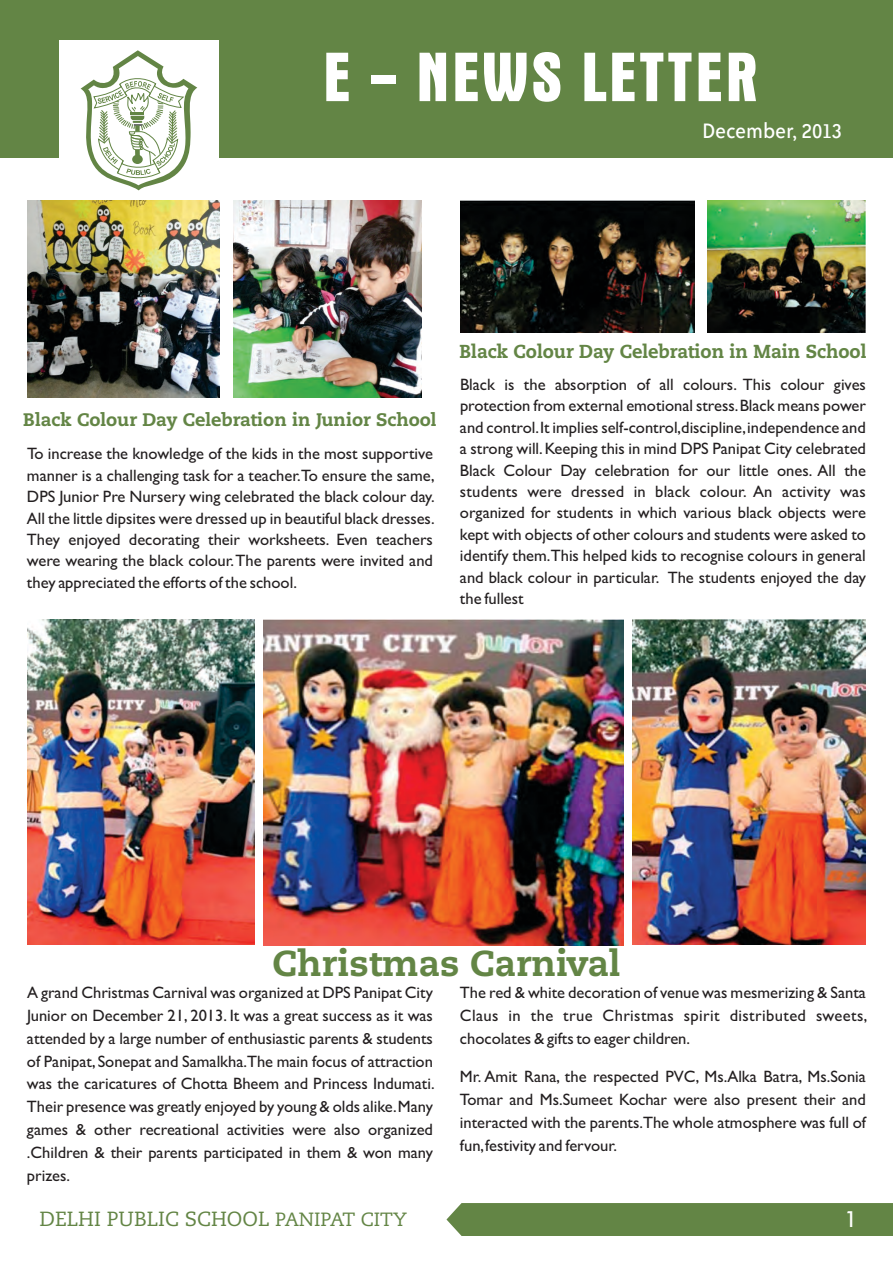
<style>
.page{position:relative;width:893px;height:1263px;background:#fff}
.page>*{position:absolute;margin:0;border:0;box-sizing:border-box;transform-origin:0 0}
.t1{font:700 condensed 70.8px "Aurora BT";letter-spacing:.04em;color:#fff}
.t2{font:800 36px "Caecilia LT Std";color:#638545}
.t3{font:24px "Bailey Sans ITCTT Book";color:#fff}
.t4{font:22.5px "Bahamas";color:#fff}
.t5{font:20.4px "Caecilia LT Std";color:#638545}
.t6{font:800 18.75px "Caecilia LT Std";color:#638545}
.t7{font:800 18.15px "Caecilia LT Std";color:#638545}
.t8{font:16.5px/21.5px "Gill Sans";color:#231f20;text-align:justify}
.s1{font-size:19.2px}
</style>
<div class="page">
<div style="left:0;top:0;width:893px;height:158px;background:#638545"></div>
<div style="left:446px;top:1203px;width:447px;height:33px;background:#638545"></div>
<div style="left:59px;top:40px;width:160px;height:134px;background:#fff"></div>
<svg style="left:81px;top:50px;width:116px;height:140px"></svg>
<img style="left:27px;top:201px;width:193px;height:197px">
<img style="left:233px;top:201px;width:188px;height:197px">
<img style="left:460px;top:201px;width:235px;height:131px">
<img style="left:707px;top:201px;width:159px;height:131px">
<img style="left:264px;top:620px;width:359px;height:325px">
<img style="left:27px;top:620px;width:227px;height:325px">
<img style="left:632px;top:619px;width:234px;height:326px">
<h1 class="t1" style="left:323px;top:47px;width:436px">E - NEWS LETTER</h1>
<h3 class="t3" style="left:702px;top:118px;width:142px">December, 2013</h3>
<p class="t7" style="left:23px;top:412px;width:415px">Black Colour Day Celebration in Junior School</p>
<p class="t8" style="left:27px;top:445px;width:409px">To increase the knowledge of the kids in the most supportive manner is a challenging task for a teacher.To ensure the same, DPS Junior Pre Nursery wing celebrated the black colour day.<br>All the little dipsites were dressed up in beautiful black dresses.<br>They enjoyed decorating their worksheets. Even teachers were wearing the black colour. The parents were invited and they appreciated the efforts of the school.</p>
<p class="t6" style="left:459px;top:344px;width:408px">Black Colour Day Celebration in Main School</p>
<p class="t8" style="left:460px;top:375px;width:408px">Black is the absorption of all colours. This colour gives protection from external emotional stress. Black means power and control. It implies self-control,discipline, independence and a strong will. Keeping this in mind DPS Panipat City celebrated Black Colour Day celebration for our little ones. All the students were dressed in black colour. An activity was organized for students in which various black objects were kept with objects of other colours and students were asked to identify them.This helped kids to recognise colours in general and black colour in particular. The students enjoyed the day the fullest</p>
<h2 class="t2" style="left:272px;top:949px;width:349px">Christmas Carnival</h2>
<p class="t8" style="left:27px;top:982px;width:409px;line-height:23px">A grand Christmas Carnival was organized at DPS Panipat City Junior on December 21, 2013. It was a great success as it was attended by a large number of enthusiastic parents &amp; students of Panipat, Sonepat and Samalkha.The main focus of attraction was the caricatures of Chotta Bheem and Princess Indumati.<br>Their presence was greatly enjoyed by young &amp; olds alike. Many games &amp; other recreational activities were also organized .Children &amp; their parents participated in them &amp; won many prizes.</p>
<p class="t8" style="left:460px;top:982px;width:409px;line-height:23px">The red &amp; white decoration of venue was mesmerizing &amp; Santa Claus in the true Christmas spirit distributed sweets, chocolates &amp; gifts to eager children.</p>
<p class="t8" style="left:460px;top:1066px;width:407px;line-height:23px">Mr. Amit Rana, the respected PVC, Ms.Alka Batra, Ms.Sonia Tomar and Ms.Sumeet Kochar were also present their and interacted with the parents.The whole atmosphere was full of fun, festivity and fervour.</p>
<p class="t5" style="left:40px;top:1211px;width:369px">DELHI PUBLIC SCHOOL <span class="s1">PANIPAT CITY</span></p>
<h3 class="t4" style="left:845px;top:1206px;width:14px">1</h3>
</div>
